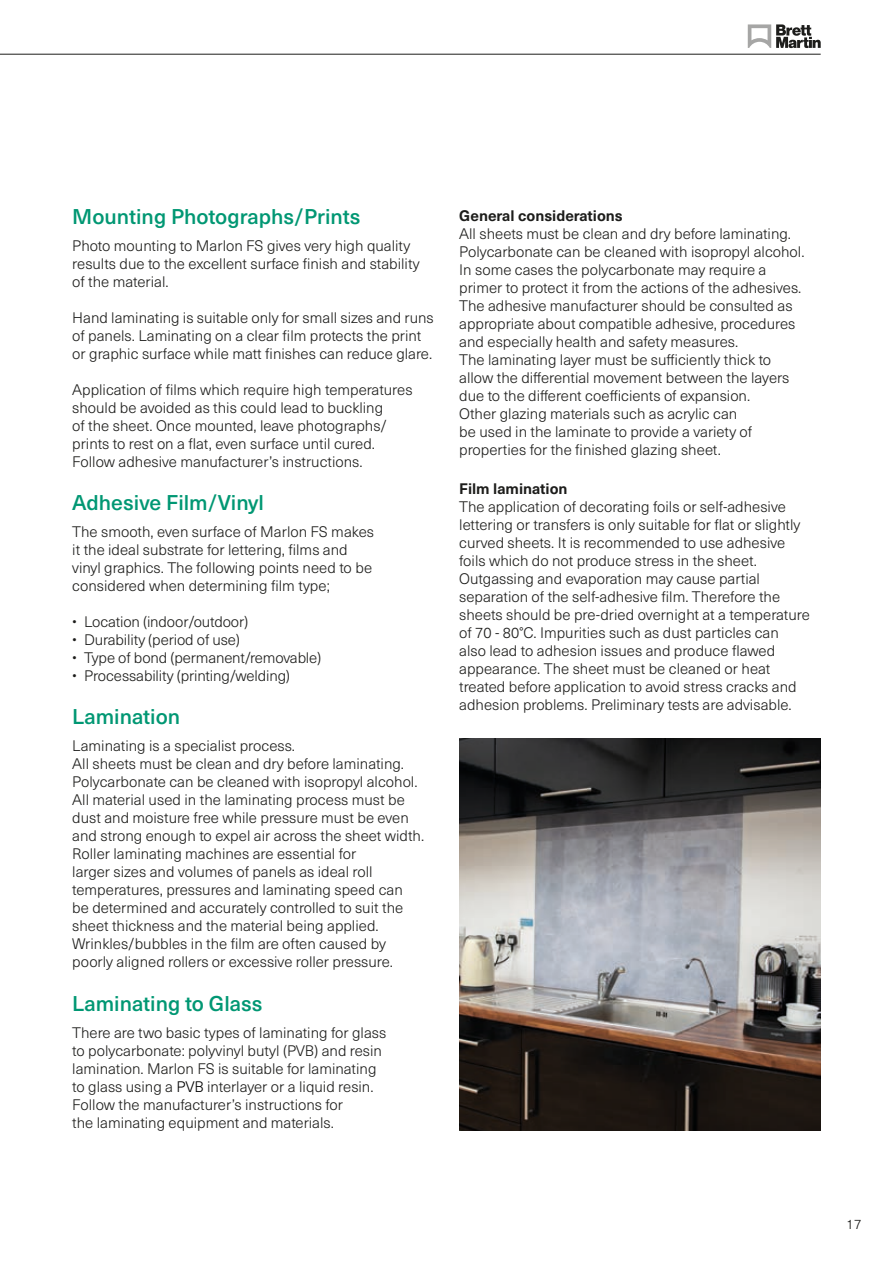
<style>
.page{position:relative;width:893px;height:1263px;background:#fff}
.page>*{position:absolute;margin:0;border:0;box-sizing:border-box;transform-origin:0 0}
.t1{font:500 21px "Neue Haas Unica W1 G";color:#009773}
.t2{font:300 15px/18px "Neue Haas Unica W1 G";color:#1d1d1b}
.t3{font:700 15px "Neue Haas Unica W1 G";color:#1d1d1b}
.t4{font:300 13.5px "Neue Haas Unica W1 G";color:#1d1d1b}
.s1{color:#000}
</style>
<div class="page">
<img style="left:459px;top:738px;width:362px;height:392px">
<hr style="left:0;top:54px;width:821px;height:1px;background:#1d1d1b">
<svg style="left:748px;top:24px;width:73px;height:24px"></svg>
<h1 class="t1" style="left:72px;top:201px;width:290px">Mounting Photographs/Prints</h1>
<p class="t2" style="left:72px;top:236px;width:349px">Photo mounting to Marlon FS gives very high quality results due to the excellent surface finish and stability of the material.</p>
<p class="t2" style="left:72px;top:308px;width:363px">Hand laminating is suitable only for small sizes and runs of panels. Laminating on a clear film protects the print or graphic surface while matt finishes can reduce glare.</p>
<p class="t2" style="left:72px;top:380px;width:342px">Application of films which require high temperatures should be avoided as this could lead to buckling<br>of the sheet. Once mounted, leave photographs/ prints to rest on a flat, even surface until cured.<br>Follow adhesive manufacturer’s instructions.</p>
<h1 class="t1" style="left:72px;top:487px;width:193px">Adhesive Film/Vinyl</h1>
<p class="t2" style="left:72px;top:522px;width:303px">The smooth, even surface of Marlon FS makes it the ideal substrate for lettering, films and vinyl graphics. The following points need to be considered when determining film type;</p>
<p class="t2" style="left:72px;top:612px;width:177px">• Location (indoor/outdoor)</p>
<p class="t2" style="left:72px;top:630px;width:169px">• Durability (period of use)</p>
<p class="t2" style="left:72px;top:648px;width:250px">• Type of bond (permanent/removable)</p>
<p class="t2" style="left:72px;top:666px;width:219px">• Processability (printing/welding)</p>
<h1 class="t1" style="left:72px;top:701px;width:109px">Lamination</h1>
<p class="t2" style="left:72px;top:736px;width:353px">Laminating is a specialist process.<br>All sheets must be clean and dry before laminating.<br>Polycarbonate can be cleaned with isopropyl alcohol.<br>All material used in the laminating process must be dust and moisture free while pressure must be even and strong enough to expel air across the sheet width.<br>Roller laminating machines are essential for<br>larger sizes and volumes of panels as ideal roll temperatures, pressures and laminating speed can<br>be determined and accurately controlled to suit the sheet thickness and the material being applied.<br>Wrinkles/bubbles in the film are often caused by poorly aligned rollers or excessive roller pressure.</p>
<h1 class="t1" style="left:72px;top:987px;width:192px">Laminating to Glass</h1>
<p class="t2" style="left:72px;top:1022px;width:315px">There are two basic types of laminating for glass to polycarbonate: polyvinyl butyl (PVB) and resin lamination. Marlon FS is suitable for laminating to glass using a <span class="s1">PVB</span> interlayer or a liquid resin.<br>Follow the manufacturer’s instructions for<br>the laminating equipment and materials.</p>
<p class="t3" style="left:459px;top:204px;width:165px">General considerations</p>
<p class="t2" style="left:459px;top:224px;width:347px">All sheets must be clean and dry before laminating.<br>Polycarbonate can be cleaned with isopropyl alcohol.<br>In some cases the polycarbonate may require a primer to protect it from the actions of the adhesives.<br>The adhesive manufacturer should be consulted as appropriate about compatible adhesive, procedures and especially health and safety measures.<br>The laminating layer must be sufficiently thick to allow the differential movement between the layers due to the different coefficients of expansion.<br>Other glazing materials such as acrylic can<br>be used in the laminate to provide a variety of properties for the finished glazing sheet.</p>
<p class="t3" style="left:459px;top:477px;width:110px">Film lamination</p>
<p class="t2" style="left:459px;top:497px;width:352px">The application of decorating foils or self-adhesive lettering or transfers is only suitable for flat or slightly curved sheets. It is recommended to use adhesive foils which do not produce stress in the sheet.<br>Outgassing and evaporation may cause partial separation of the self-adhesive film. Therefore the sheets should be pre-dried overnight at a temperature of 70 - 80°C. Impurities such as dust particles can<br>also lead to adhesion issues and produce flawed appearance. The sheet must be cleaned or heat treated before application to avoid stress cracks and adhesion problems. Preliminary tests are advisable.</p>
<p class="t4" style="left:846px;top:1214px;width:16px">17</p>
</div>
